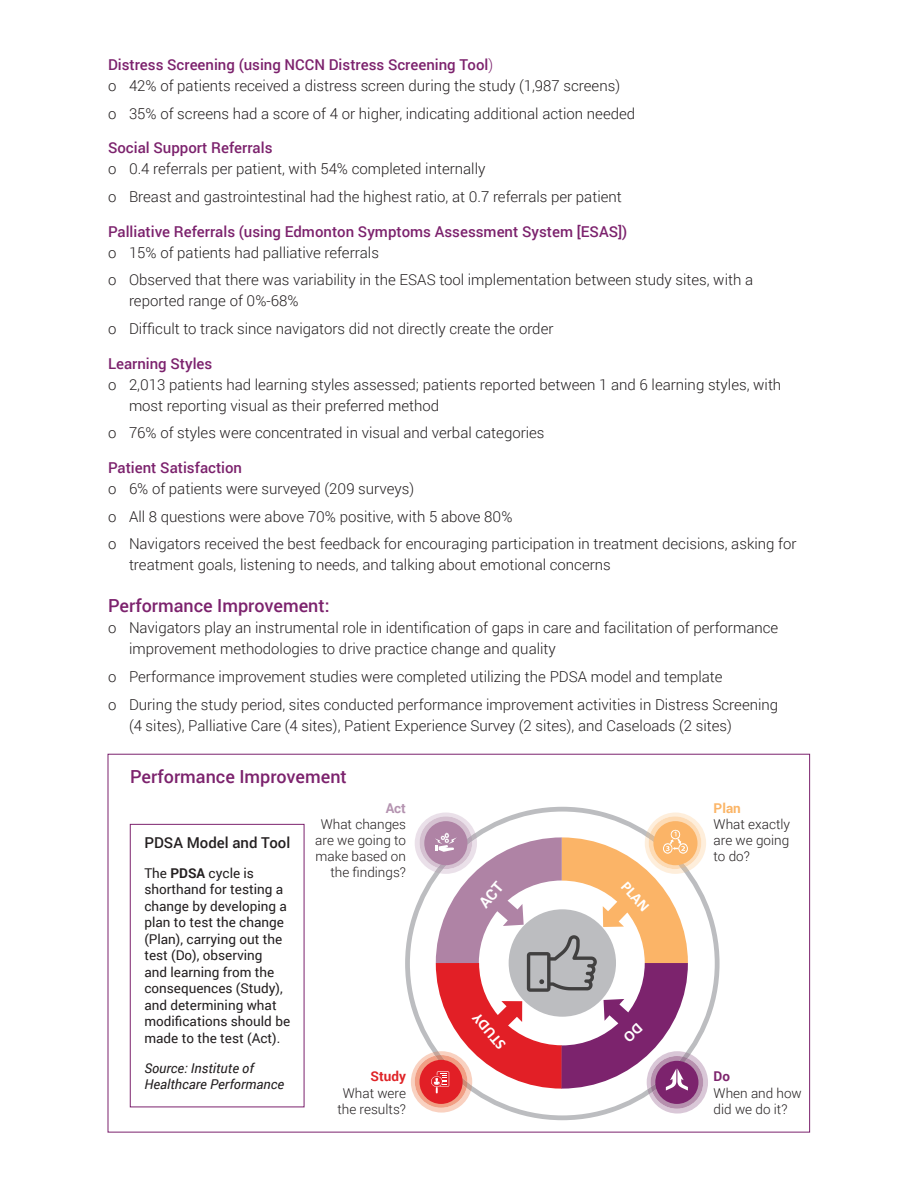
<style>
.page{position:relative;width:918px;height:1188px;background:#fff}
.page>*{position:absolute;margin:0;border:0;box-sizing:border-box;transform-origin:0 0}
.t1{font:500 18px "Roboto";color:#7c226d}
.t2{font:700 15.3px "Calibri";color:#fff}
.t3{font:300 15px/27.8px "Roboto";color:#231f20}
.t4{font:500 15px "Roboto";color:#7c226d}
.t5{font:500 15px "Roboto";color:#231f20}
.t6{font:13.5px/16.5px "Roboto";color:#231f20}
.t7{font:300 13.5px/16.2px "Roboto";color:#231f20;text-align:right}
.t8{font:italic 13.5px/16.5px "Roboto";color:#231f20}
.t9{font:700 13.5px "Roboto";color:#df2327}
.t10{font:700 13.5px "Roboto";color:#fbb567}
.t11{font:700 13.5px "Roboto";color:#b493b0}
.t12{font:700 13.5px "Roboto";color:#7d246d}
.s1{font-weight:500;color:#7c226d}
.s2{color:#7c226d}
.s3{font-weight:700}
</style>
<div class="page">
<div style="left:130px;top:824px;width:174px;height:283px;border:1px solid #7c226d"></div>
<svg style="left:405px;top:807px;width:315px;height:313px"></svg>
<svg style="left:411px;top:813px;width:297px;height:301px"></svg>
<p class="t3" style="left:108px;top:54px;width:514px;line-height:21px"><span class="s1">Distress Screening (using NCCN Distress Screening Tool</span><span class="s2">)<br></span>o 42% of patients received a distress screen during the study (1,987 screens)</p>
<p class="t3" style="left:108px;top:99px;width:529px">o 35% of screens had a score of 4 or higher, indicating additional action needed</p>
<p class="t4" style="left:108px;top:138px;width:166px">Social Support Referrals</p>
<p class="t3" style="left:108px;top:155px;width:515px">o 0.4 referrals per patient, with 54% completed internally<br>o Breast and gastrointestinal had the highest ratio, at 0.7 referrals per patient</p>
<p class="t4" style="left:108px;top:221px;width:521px">Palliative Referrals (using Edmonton Symptoms Assessment System [ESAS])</p>
<p class="t3" style="left:108px;top:238px;width:647px">o 15% of patients had palliative referrals<br>o Observed that there was variability in the ESAS tool implementation between study sites, with a</p>
<p class="t3" style="left:108px;top:287px;width:447px;text-indent:21px">reported range of 0%-68%<br>o Difficult to track since navigators did not directly create the order</p>
<p class="t4" style="left:108px;top:353px;width:106px">Learning Styles</p>
<p class="t3" style="left:129px;top:373px;width:654px;line-height:21px;text-indent:-21px">o 2,013 patients had learning styles assessed; patients reported between 1 and 6 learning styles, with most reporting visual as their preferred method</p>
<p class="t3" style="left:108px;top:419px;width:438px">o 76% of styles were concentrated in visual and verbal categories</p>
<p class="t4" style="left:108px;top:457px;width:136px">Patient Satisfaction</p>
<p class="t3" style="left:108px;top:474px;width:690px">o 6% of patients were surveyed (209 surveys)<br>o All 8 questions were above 70% positive, with 5 above 80%<br>o Navigators received the best feedback for encouraging participation in treatment decisions, asking for</p>
<p class="t3" style="left:129px;top:551px;width:483px">treatment goals, listening to needs, and talking about emotional concerns</p>
<p class="t1" style="left:108px;top:593px;width:223px">Performance Improvement:</p>
<p class="t3" style="left:129px;top:617px;width:651px;line-height:21px;text-indent:-21px">o Navigators play an instrumental role in identification of gaps in care and facilitation of performance improvement methodologies to drive practice change and quality</p>
<p class="t3" style="left:108px;top:662px;width:672px">o Performance improvement studies were completed utilizing the PDSA model and template<br>o During the study period, sites conducted performance improvement activities in Distress Screening</p>
<p class="t3" style="left:129px;top:711px;width:604px">(4 sites), Palliative Care (4 sites), Patient Experience Survey (2 sites), and Caseloads (2 sites)</p>
<p class="t1" style="left:130px;top:764px;width:218px">Performance Improvement</p>
<p class="t5" style="left:144px;top:832px;width:147px">PDSA Model and Tool</p>
<p class="t6" style="left:144px;top:864px;width:147px">The <span class="s3">PDSA</span> cycle is shorthand for testing a change by developing a plan to test the change (Plan), carrying out the test (Do), observing<br>and learning from the consequences (Study), and determining what modifications should be made to the test (Act).</p>
<p class="t8" style="left:144px;top:1059px;width:141px">Source: Institute of<br>Healthcare Performance</p>
<p class="t11" style="left:386px;top:798px;width:22px">Act</p>
<p class="t7" style="left:315px;top:815px;width:92px">What changes are we going to make based on the findings?</p>
<p class="t9" style="left:371px;top:1067px;width:37px">Study</p>
<p class="t7" style="left:337px;top:1084px;width:70px;text-align:center">What were the results?</p>
<p class="t2" style="left:495px;top:1054px;width:44px;rotate:-130deg">STUDY</p>
<p class="t2" style="left:631px;top:877px;width:36px;rotate:48deg">PLAN</p>
<p class="t10" style="left:714px;top:798px;width:29px">Plan</p>
<p class="t7" style="left:714px;top:815px;width:78px;text-align:justify">What exactly are we going to do?</p>
<p class="t12" style="left:714px;top:1067px;width:18px">Do</p>
<p class="t7" style="left:714px;top:1084px;width:90px;text-align:left">When and how did we do it?</p>
</div>
